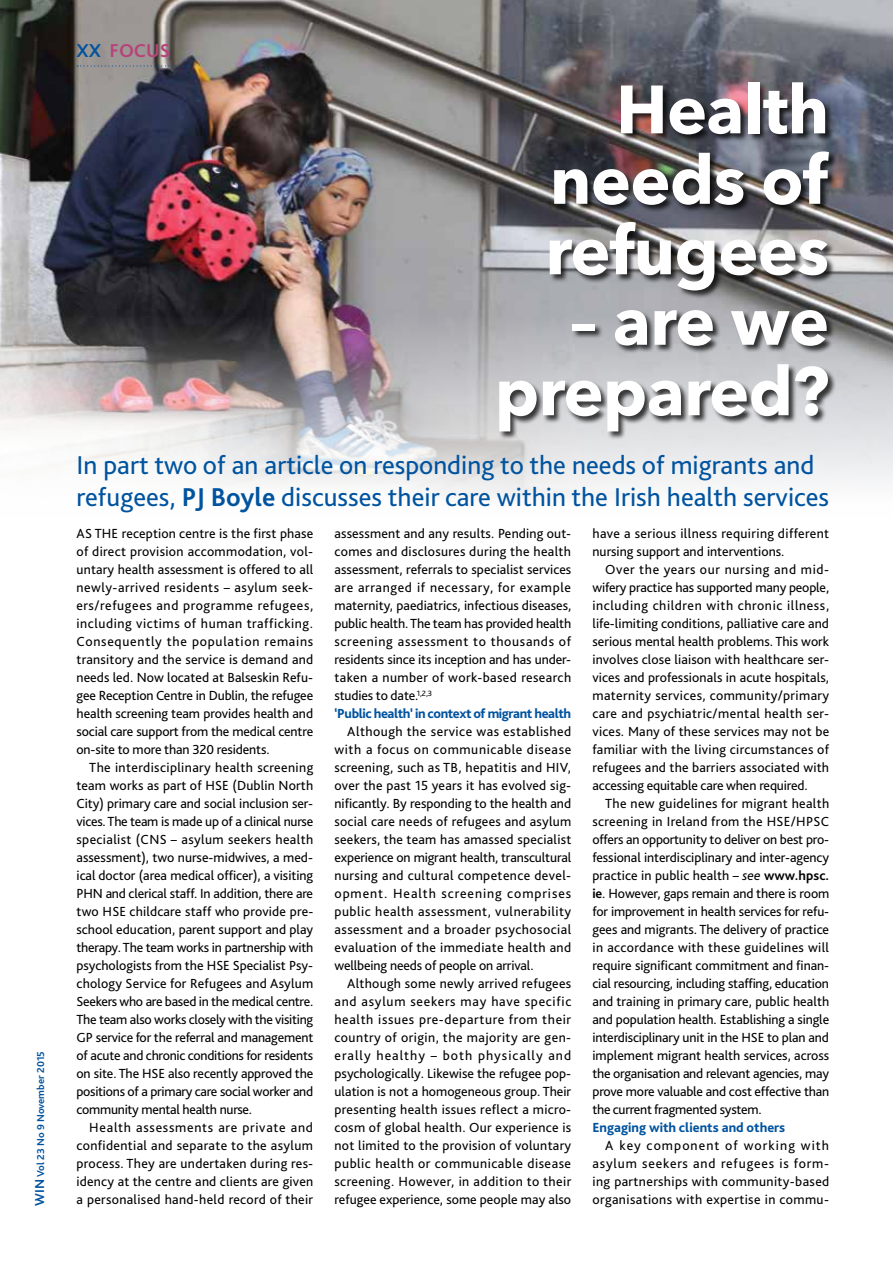
<style>
.page{position:relative;width:893px;height:1263px;background:#fff}
.page>*{position:absolute;margin:0;border:0;box-sizing:border-box;transform-origin:0 0}
.t1{font:700 67.5px/70.5px "Avenir Next";letter-spacing:-.01em;color:#fff;text-align:justify}
.t2{font:27px/31.5px "Bliss Pro";color:#00539f}
.t3{font:700 19.5px "Bliss Pro";color:#b84279}
.t4{font:13.8px/18px "Bliss Pro";color:#000;text-align:justify}
.t5{font:800 13.8px "Bliss Pro";color:#00539f}
.t6{font:700 10.5px "Bliss Pro";color:#00539f}
.s1{font-size:13.5px}
.s2{color:#00539f}
.s3{font-weight:700}
.s4{font-weight:800;color:#00539f}
.s5{font-style:italic}
</style>
<div class="page">
<img style="left:0;top:0;width:893px;height:497px">
<div style="left:499px;top:82px;width:339px;height:358px;background:#000;opacity:.75"></div>
<svg style="left:77px;top:65px;width:113px;height:2px"></svg>
<p class="t6" style="left:34px;top:1205px;width:156px;rotate:-90deg"><span class="s1">WIN</span> Vol 23 No 9 November 2015</p>
<h3 class="t3" style="left:77px;top:39px;width:95px"><span class="s2">XX</span> FOCUS</h3>
<h1 class="t1" style="left:545px;top:74px;width:285px;text-indent:71px">Health needs of refugees</h1>
<h1 class="t1" style="left:495px;top:285px;width:336px;text-align:right">– are we prepared?</h1>
<h2 class="t2" style="left:77px;top:449px;width:754px">I n part two of an article on responding to the needs of migrants and refugees, <span class="s3">PJ Boyle</span> discusses their care within the I rish health services</h2>
<p class="t4" style="left:77px;top:524px;width:238px">As the reception centre is the first phase of direct provision accommodation, vol&shy;untary health assessment is offered to all newly-arrived residents – asylum seek&shy;ers/refugees and programme refugees, including victims of human trafficking.<br>Consequently the population remains transitory and the service is demand and needs led. Now located at Balseskin Refu&shy;gee Reception Centre in Dublin, the refugee health screening team provides health and social care support from the medical centre on-site to more than 320 residents.</p>
<p class="t4" style="left:77px;top:758px;width:238px;text-indent:13px">The interdisciplinary health screening team works as part of H SE (Dublin North City) primary care and social inclusion ser&shy;vices. The team is made up of a clinical nurse specialist (CNS – asylum seekers health assessment), two nurse-midwives, a med&shy;ical doctor (area medical officer), a visiting PH N and clerical staff. I n addition, there are two H SE childcare staff who provide pre&shy;school education, parent support and play therapy. The team works in partnership with psychologists from the H SE Specialist Psy&shy;chology Service for Refugees and Asylum Seekers who are based in the medical centre.<br>The team also works closely with the visiting GP service for the referral and management of acute and chronic conditions for residents on site. The H SE also recently approved the positions of a primary care social worker and community mental health nurse.</p>
<p class="t4" style="left:77px;top:1118px;width:238px;text-indent:13px">H ealth assessments are private and confidential and separate to the asylum process. They are undertaken during res&shy;idency at the centre and clients are given a personalised hand-held record of their</p>
<p class="t4" style="left:334px;top:524px;width:238px;text-align:left">assessment and any results. Pending out&shy;comes and disclosures during the health assessment, referrals to specialist services are arranged if necessary, for example maternity, paediatrics, infectious diseases, public health. The team has provided health screening assessment to thousands of residents since its inception and has under&shy;taken a number of work-based research studies to date.<sup>1,2,3<br></sup><span class="s4">‘Public health’ in context of migrant health</span></p>
<p class="t4" style="left:334px;top:722px;width:238px;text-indent:13px">Although the service was established with a focus on communicable disease screening, such as TB, hepatitis and HIV, over the past 15 years it has evolved sig&shy;nificantly. By responding to the health and social care needs of refugees and asylum seekers, the team has amassed specialist experience on migrant health, transcultural nursing and cultural competence devel&shy;opment. H ealth screening comprises public health assessment, vulnerability assessment and a broader psychosocial evaluation of the immediate health and wellbeing needs of people on arrival.</p>
<p class="t4" style="left:334px;top:974px;width:238px;text-indent:13px">Although some newly arrived refugees and asylum seekers may have specific health issues pre-departure from their country of origin, the majority are gen&shy;erally healthy – both physically and psychologically. Likewise the refugee pop&shy;ulation is not a homogeneous group. Their presenting health issues reflect a micro&shy;cosm of global health. Our experience is not limited to the provision of voluntary public health or communicable disease screening. H owever, in addition to their refugee experience, some people may also</p>
<p class="t4" style="left:592px;top:524px;width:238px">have a serious illness requiring different nursing support and interventions.</p>
<p class="t4" style="left:592px;top:560px;width:238px;text-indent:13px">Over the years our nursing and mid&shy;wifery practice has supported many people, including children with chronic illness, life-limiting conditions, palliative care and serious mental health problems. This work involves close liaison with healthcare ser&shy;vices and professionals in acute hospitals, maternity services, community/primary care and psychiatric/mental health ser&shy;vices. Many of these services may not be familiar with the living circumstances of refugees and the barriers associated with accessing equitable care when required.</p>
<p class="t4" style="left:592px;top:794px;width:238px;text-indent:13px">The new guidelines for migrant health screening in I reland from the H SE/H PSC offers an opportunity to deliver on best pro&shy;fessional interdisciplinary and inter-agency practice in public health – <span class="s5">see</span> <span class="s3">www.hpsc. ie</span>. H owever, gaps remain and there is room for improvement in health services for refu&shy;gees and migrants. The delivery of practice in accordance with these guidelines will require significant commitment and finan&shy;cial resourcing, including staffing, education and training in primary care, public health and population health. Establishing a single interdisciplinary unit in the H SE to plan and implement migrant health services, across the organisation and relevant agencies, may prove more valuable and cost effective than the current fragmented system.</p>
<p class="t5" style="left:592px;top:1119px;width:194px">Engaging with clients and others</p>
<p class="t4" style="left:592px;top:1136px;width:238px;text-indent:13px">A key component of working with asylum seekers and refugees is form&shy;ing partnerships with community-based organisations with expertise in commu-</p>
</div>
